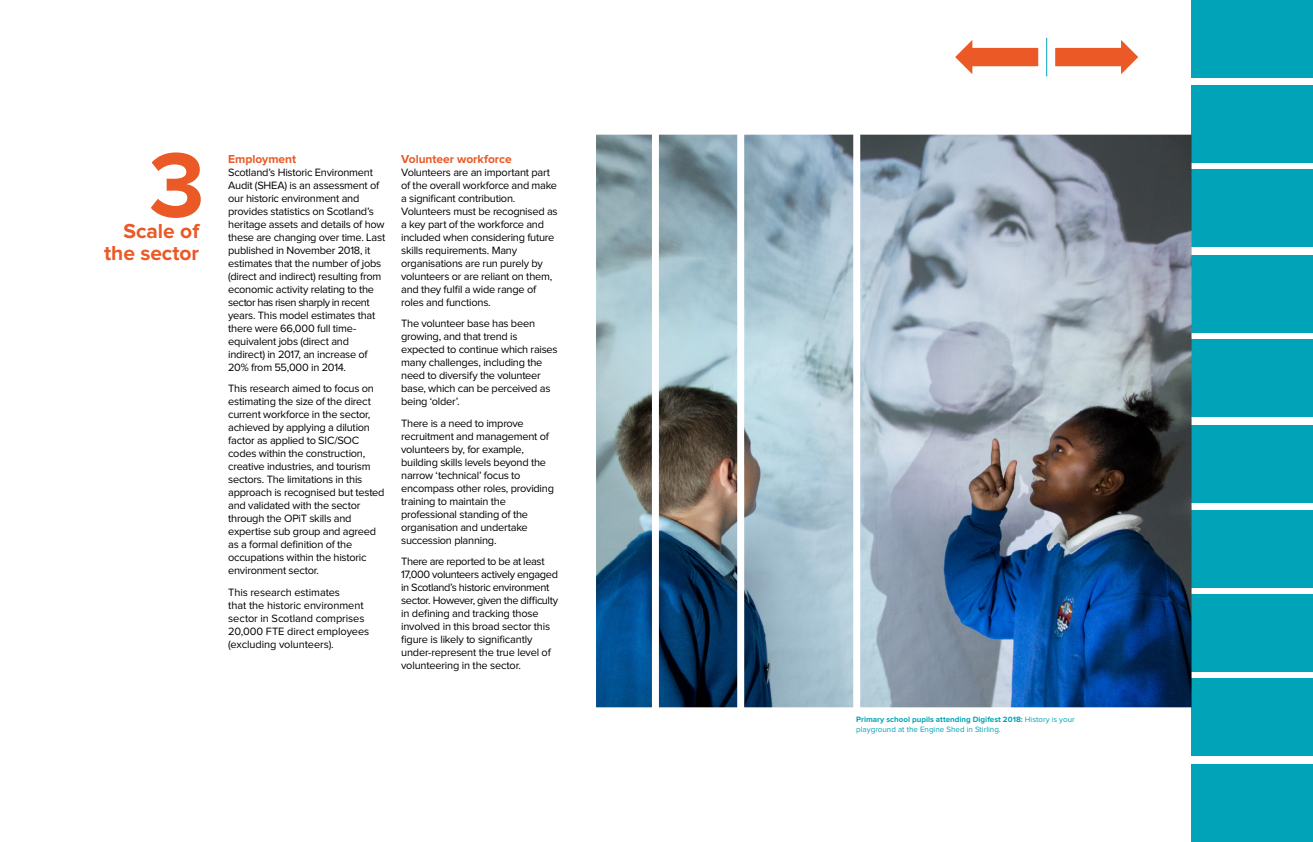
<style>
.page{position:relative;width:1313px;height:842px;background:#fff}
.page>*{position:absolute;margin:0;border:0;box-sizing:border-box;transform-origin:0 0}
.t1{font:700 95px "Proxima Nova";color:#ea5926}
.t2{font:700 21px "Proxima Nova";color:#ea5926}
.t3{font:700 12px "Proxima Nova";letter-spacing:-.005em;color:#ea5926}
.t4{font:11px/13px "Proxima Nova";letter-spacing:-.02em;color:#000}
.t5{font:8px/10px "Proxima Nova";color:#00a3b8}
.s1{font-weight:700}
</style>
<div class="page">
<hr style="left:1046px;top:38px;width:1px;height:38px;background:#00a3b8">
<div style="left:1191px;top:0;width:121px;height:77px;background:#00a3b8"></div>
<div style="left:1191px;top:85px;width:121px;height:77px;background:#00a3b8"></div>
<div style="left:1191px;top:170px;width:121px;height:77px;background:#00a3b8"></div>
<div style="left:1191px;top:255px;width:121px;height:77px;background:#00a3b8"></div>
<div style="left:1191px;top:340px;width:121px;height:77px;background:#00a3b8"></div>
<div style="left:1191px;top:425px;width:121px;height:77px;background:#00a3b8"></div>
<div style="left:1191px;top:510px;width:121px;height:77px;background:#00a3b8"></div>
<div style="left:1191px;top:594px;width:121px;height:78px;background:#00a3b8"></div>
<div style="left:1191px;top:679px;width:121px;height:77px;background:#00a3b8"></div>
<div style="left:1191px;top:764px;width:121px;height:78px;background:#00a3b8"></div>
<svg style="left:1055px;top:40px;width:83px;height:34px"></svg>
<svg style="left:955px;top:40px;width:83px;height:34px"></svg>
<img style="left:596px;top:135px;width:595px;height:572px">
<h1 class="t1" style="left:149px;top:142px;width:57px">3</h1>
<h2 class="t2" style="left:104px;top:244px;width:97px">the sector</h2>
<h2 class="t2" style="left:123px;top:222px;width:77px">Scale of</h2>
<p class="t3" style="left:228px;top:153px;width:69px">Employment</p>
<p class="t4" style="left:228px;top:166px;width:159px">Scotland’s Historic Environment<br>Audit (SHEA) is an assessment of our historic environment and provides statistics on Scotland’s heritage assets and details of how these are changing over time. Last published in November 2018, it estimates that the number of jobs (direct and indirect) resulting from economic activity relating to the sector has risen sharply in recent years. This model estimates that there were 66,000 full time&shy;equivalent jobs (direct and indirect) in 2017, an increase of<br>20% from 55,000 in 2014.</p>
<p class="t4" style="left:228px;top:382px;width:158px">This research aimed to focus on estimating the size of the direct current workforce in the sector, achieved by applying a dilution factor as applied to SIC/SOC codes within the construction, creative industries, and tourism sectors. The limitations in this approach is recognised but tested and validated with the sector through the OPiT skills and expertise sub group and agreed as a formal definition of the occupations within the historic environment sector.</p>
<p class="t4" style="left:228px;top:586px;width:142px">This research estimates<br>that the historic environment sector in Scotland comprises<br>20,000 FTE direct employees (excluding volunteers).</p>
<p class="t3" style="left:401px;top:153px;width:112px">Volunteer workforce</p>
<p class="t4" style="left:401px;top:166px;width:158px">Volunteers are an important part of the overall workforce and make a significant contribution.<br>Volunteers must be recognised as a key part of the workforce and included when considering future skills requirements. Many organisations are run purely by volunteers or are reliant on them, and they fulfil a wide range of roles and functions.</p>
<p class="t4" style="left:401px;top:317px;width:158px">The volunteer base has been growing, and that trend is expected to continue which raises many challenges, including the need to diversify the volunteer base, which can be perceived as being ‘older’.</p>
<p class="t4" style="left:401px;top:417px;width:154px">There is a need to improve recruitment and management of volunteers by, for example, building skills levels beyond the narrow ‘technical’ focus to encompass other roles, providing training to maintain the professional standing of the organisation and undertake succession planning.</p>
<p class="t4" style="left:401px;top:555px;width:159px">There are reported to be at least 17,000 volunteers actively engaged in Scotland’s historic environment sector. However, given the difficulty in defining and tracking those involved in this broad sector this figure is likely to significantly under-represent the true level of volunteering in the sector.</p>
<p class="t5" style="left:856px;top:715px;width:220px"><span class="s1">Primary school pupils attending Digifest 2018:</span> History is your playground at the Engine Shed in Stirling.</p>
</div>
